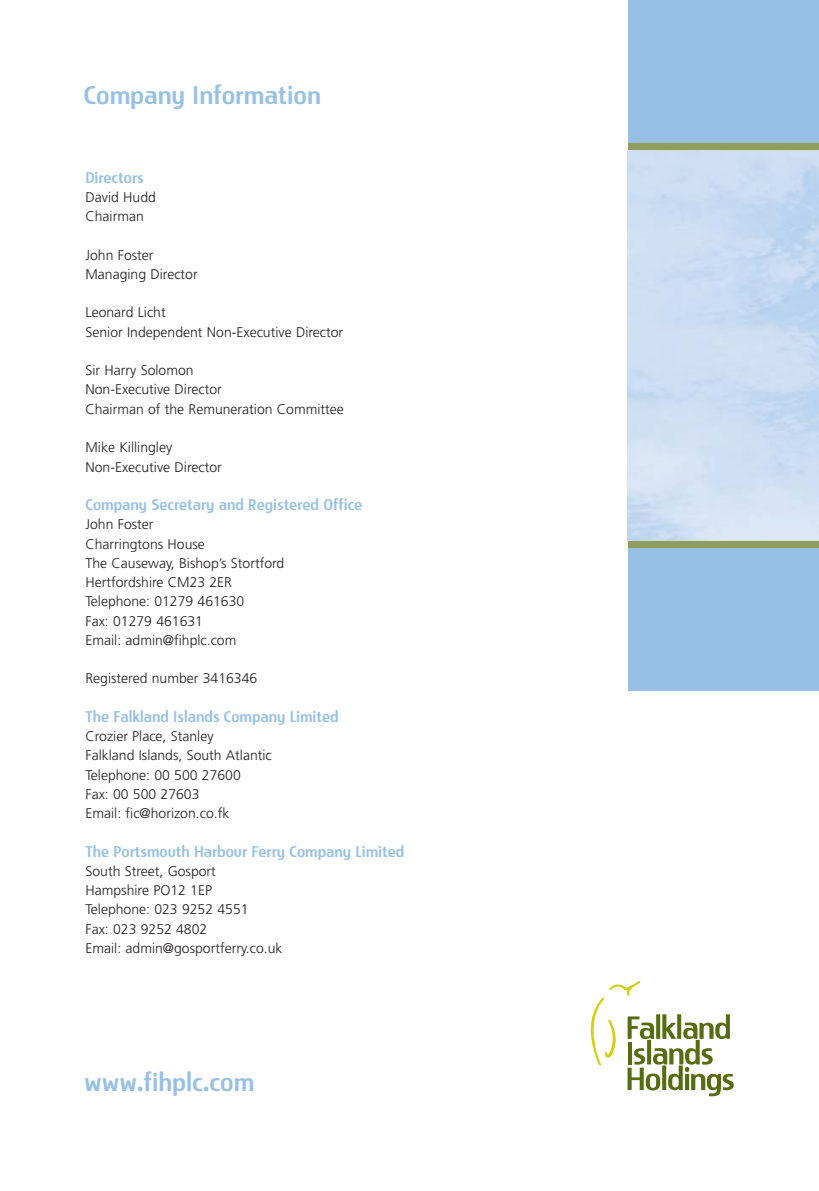
<style>
.page{position:relative;width:819px;height:1191px;background:#fff}
.page>*{position:absolute;margin:0;border:0;box-sizing:border-box;transform-origin:0 0}
.t1{font:24.5px "Storm Sans";color:#96c0e6}
.t2{font:14.88px "Storm Sans";color:#96c0e6}
.t3{font:300 14px/19.2px "Frutiger";color:#231f20}
</style>
<div class="page">
<div style="left:627px;top:0;width:191px;height:690px;background:#96c0e6"></div>
<div style="left:627px;top:143px;width:191px;height:405px;background:#8f9e60"></div>
<svg style="left:590px;top:981px;width:143px;height:115px"></svg>
<img style="left:627px;top:151px;width:191px;height:389px">
<h1 class="t1" style="left:84px;top:84px;width:238px">Company Information</h1>
<p class="t2" style="left:85px;top:170px;width:60px">Directors</p>
<p class="t3" style="left:85px;top:188px;width:72px">David Hudd<br>Chairman</p>
<p class="t3" style="left:85px;top:246px;width:114px">John Foster<br>Managing Director</p>
<p class="t3" style="left:85px;top:304px;width:259px">Leonard Licht<br>Senior Independent Non-Executive Director</p>
<p class="t3" style="left:85px;top:362px;width:260px">Sir Harry Solomon<br>Non-Executive Director<br>Chairman of the Remuneration Committee</p>
<p class="t3" style="left:85px;top:439px;width:138px">Mike Killingley<br>Non-Executive Director</p>
<p class="t2" style="left:85px;top:497px;width:278px">Company Secretary and Registered Office</p>
<p class="t3" style="left:85px;top:516px;width:200px">John Foster<br>Charringtons House<br>The Causeway, Bishop’s Stortford<br>Hertfordshire CM23 2ER<br>Telephone: 01279 461630<br>Fax: 01279 461631<br>Email: admin@fihplc.com</p>
<p class="t3" style="left:85px;top:670px;width:173px">Registered number 3416346</p>
<p class="t2" style="left:85px;top:709px;width:255px">The Falkland Islands Company Limited</p>
<p class="t3" style="left:85px;top:727px;width:188px">Crozier Place, Stanley<br>Falkland Islands, South Atlantic<br>Telephone: 00 500 27600<br>Fax: 00 500 27603<br>Email: fic@horizon.co.fk</p>
<p class="t2" style="left:85px;top:844px;width:320px">The Portsmouth Harbour Ferry Company Limited</p>
<p class="t3" style="left:85px;top:862px;width:198px">South Street, Gosport<br>Hampshire PO12 1EP<br>Telephone: 023 9252 4551<br>Fax: 023 9252 4802<br>Email: admin@gosportferry.co.uk</p>
<h1 class="t1" style="left:84px;top:1070px;width:171px">www.fihplc.com</h1>
</div>
